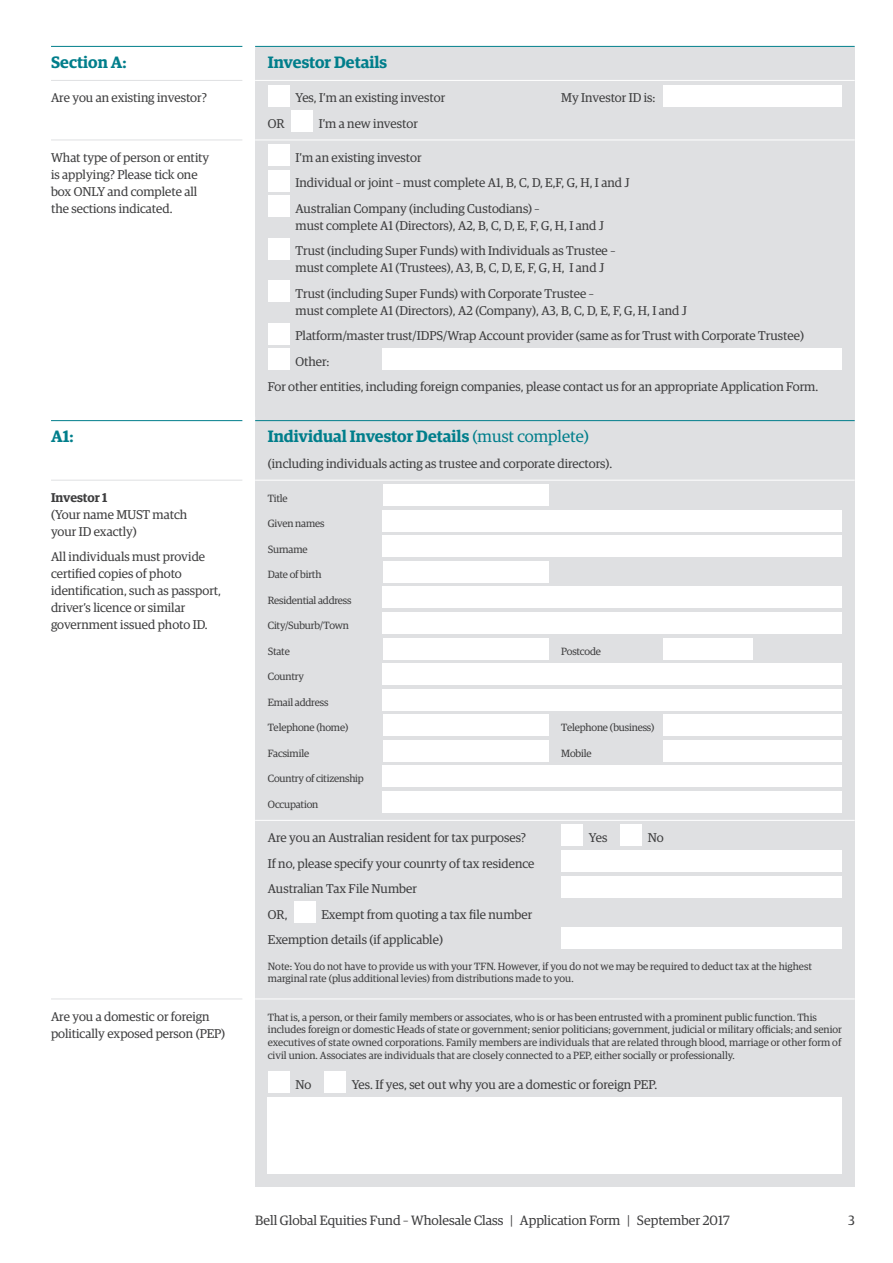
<style>
.page{position:relative;width:893px;height:1263px;background:#fff}
.page>*{position:absolute;margin:0;border:0;box-sizing:border-box;transform-origin:0 0}
.Heading_02{font:600 16.5px "Guardian Egyp";color:#007e8b}
.t1{font:13.5px "Guardian Egyp";color:#3e3e3f}
.Form_text{font:12.75px/17px "Guardian Egyp";color:#3e3e3f}
.Margin_text_-_rule{font:12.75px/17px "Guardian Egyp";color:#3e3e3f}
.Margin_text{font:12.75px/17px "Guardian Egyp";color:#3e3e3f}
.Form_text_-_rule{font:12.75px "Guardian Egyp";color:#3e3e3f}
.Body_Text{font:12.75px "Guardian Egyp";color:#3e3e3f}
.Margin_head_-_rule{font:600 12.75px "Guardian Egyp";letter-spacing:-.005em;color:#3e3e3f}
.Form_footnote_-_rule{font:10.5px/12.8px "Guardian Egyp";color:#3e3e3f}
.Form_field{font:10.5px "Guardian Egyp";letter-spacing:-.015em;color:#3e3e3f}
.Form_footnote{font:10.5px/12.8px "Guardian Egyp";color:#3e3e3f}
.Form_field_-_rule{font:10.5px "Guardian Egyp";letter-spacing:-.015em;color:#3e3e3f}
.s1{font-weight:400}
</style>
<div class="page">
<div style="left:255px;top:47px;width:600px;height:1139px;background:#dfe0e2"></div>
<div style="left:383px;top:485px;width:166px;height:21px;background:#fff"></div>
<div style="left:383px;top:561px;width:166px;height:22px;background:#fff"></div>
<div style="left:383px;top:638px;width:166px;height:21px;background:#fff"></div>
<div style="left:663px;top:638px;width:90px;height:21px;background:#fff"></div>
<div style="left:383px;top:714px;width:166px;height:22px;background:#fff"></div>
<div style="left:663px;top:714px;width:179px;height:22px;background:#fff"></div>
<div style="left:663px;top:740px;width:179px;height:21px;background:#fff"></div>
<div style="left:383px;top:510px;width:459px;height:21px;background:#fff"></div>
<div style="left:383px;top:587px;width:459px;height:21px;background:#fff"></div>
<div style="left:383px;top:663px;width:459px;height:22px;background:#fff"></div>
<div style="left:383px;top:740px;width:166px;height:21px;background:#fff"></div>
<div style="left:561px;top:850px;width:281px;height:22px;background:#fff"></div>
<div style="left:561px;top:927px;width:281px;height:21px;background:#fff"></div>
<div style="left:268px;top:1097px;width:574px;height:77px;background:#fff"></div>
<div style="left:561px;top:876px;width:281px;height:21px;background:#fff"></div>
<div style="left:383px;top:536px;width:459px;height:21px;background:#fff"></div>
<div style="left:383px;top:612px;width:459px;height:22px;background:#fff"></div>
<div style="left:383px;top:689px;width:459px;height:21px;background:#fff"></div>
<div style="left:383px;top:765px;width:459px;height:22px;background:#fff"></div>
<div style="left:383px;top:791px;width:459px;height:21px;background:#fff"></div>
<div style="left:663px;top:85px;width:179px;height:21px;background:#fff"></div>
<div style="left:383px;top:349px;width:459px;height:21px;background:#fff"></div>
<hr style="left:51px;top:46px;width:804px;height:1px;background:#007e8b">
<div style="left:242px;top:43px;width:13px;height:7px;background:#fff"></div>
<hr style="left:51px;top:80px;width:191px;height:1px;background:#dfe0e2">
<hr style="left:51px;top:140px;width:191px;height:1px;background:#dfe0e2">
<hr style="left:255px;top:80px;width:600px;height:1px;background:#fff">
<hr style="left:255px;top:140px;width:600px;height:1px;background:#fff">
<div style="left:268px;top:85px;width:21px;height:21px;background:#fff"></div>
<div style="left:291px;top:110px;width:21px;height:22px;background:#fff"></div>
<div style="left:268px;top:144px;width:21px;height:22px;background:#fff"></div>
<div style="left:268px;top:170px;width:21px;height:21px;background:#fff"></div>
<div style="left:268px;top:195px;width:21px;height:22px;background:#fff"></div>
<div style="left:268px;top:238px;width:21px;height:21px;background:#fff"></div>
<div style="left:268px;top:281px;width:21px;height:21px;background:#fff"></div>
<div style="left:268px;top:323px;width:21px;height:21px;background:#fff"></div>
<div style="left:268px;top:349px;width:21px;height:21px;background:#fff"></div>
<hr style="left:51px;top:420px;width:804px;height:1px;background:#007e8b">
<div style="left:242px;top:417px;width:13px;height:7px;background:#fff"></div>
<hr style="left:51px;top:480px;width:191px;height:1px;background:#dfe0e2">
<hr style="left:51px;top:998px;width:191px;height:1px;background:#dfe0e2">
<hr style="left:255px;top:480px;width:600px;height:1px;background:#fff">
<hr style="left:255px;top:820px;width:600px;height:1px;background:#fff">
<hr style="left:255px;top:998px;width:600px;height:1px;background:#fff">
<div style="left:561px;top:825px;width:22px;height:21px;background:#fff"></div>
<div style="left:620px;top:825px;width:21px;height:21px;background:#fff"></div>
<div style="left:294px;top:901px;width:21px;height:22px;background:#fff"></div>
<div style="left:268px;top:1071px;width:21px;height:22px;background:#fff"></div>
<div style="left:324px;top:1071px;width:21px;height:22px;background:#fff"></div>
<p class="Heading_02" style="left:51px;top:50px;width:77px">Section A:</p>
<p class="Heading_02" style="left:268px;top:50px;width:121px">Investor Details</p>
<p class="Margin_text_-_rule" style="left:51px;top:88px;width:157px">Are you an existing investor?</p>
<p class="Form_text_-_rule" style="left:296px;top:89px;width:151px">Yes, I’m an existing investor</p>
<p class="Form_text_-_rule" style="left:561px;top:89px;width:96px">My Investor ID is:</p>
<p class="Margin_text_-_rule" style="left:51px;top:148px;width:160px">What type of person or entity is applying? Please tick one box ONLY and complete all the sections indicated.</p>
<p class="Form_text" style="left:268px;top:114px;width:18px">OR</p>
<p class="Form_text" style="left:319px;top:114px;width:101px">I’m a new investor</p>
<p class="Form_text_-_rule" style="left:296px;top:148px;width:128px">I’m an existing investor</p>
<p class="Form_text" style="left:296px;top:173px;width:336px">Individual or joint – must complete A1, B, C, D, E,F, G, H, I and J</p>
<p class="Form_text" style="left:296px;top:199px;width:310px">Australian Company (including Custodians) –<br>must complete A1 (Directors), A2, B, C, D, E, F, G, H, I and J</p>
<p class="Form_text" style="left:296px;top:241px;width:321px">Trust (including Super Funds) with Individuals as Trustee – must complete A1 (Trustees), A3, B, C, D, E, F, G, H, I and J</p>
<p class="Form_text" style="left:296px;top:284px;width:393px">Trust (including Super Funds) with Corporate Trustee –<br>must complete A1 (Directors), A2 (Company), A3, B, C, D, E, F, G, H, I and J</p>
<p class="Form_text" style="left:296px;top:326px;width:510px">Platform/master trust/IDPS/Wrap Account provider (same as for Trust with Corporate Trustee)</p>
<p class="Form_text" style="left:296px;top:352px;width:35px">Other:</p>
<p class="Form_text" style="left:268px;top:377px;width:552px">For other entities, including foreign companies, please contact us for an appropriate Application Form.</p>
<p class="Heading_02" style="left:51px;top:424px;width:24px">A1:</p>
<p class="Heading_02" style="left:268px;top:424px;width:323px">Individual Investor Details <span class="s1">(must complete)</span></p>
<p class="Body_Text" style="left:268px;top:455px;width:346px">(including individuals acting as trustee and corporate directors).</p>
<p class="Margin_head_-_rule" style="left:51px;top:488px;width:58px">Investor 1</p>
<p class="Margin_text" style="left:51px;top:505px;width:138px">(Your name MUST match your ID exactly)</p>
<p class="Margin_text" style="left:51px;top:548px;width:172px">All individuals must provide certified copies of photo identification, such as passport, driver’s licence or similar government issued photo ID.</p>
<p class="Form_field_-_rule" style="left:268px;top:491px;width:21px">Title</p>
<p class="Form_field" style="left:268px;top:516px;width:58px">Given names</p>
<p class="Form_field" style="left:268px;top:542px;width:41px">Surname</p>
<p class="Form_field" style="left:268px;top:567px;width:55px">Date of birth</p>
<p class="Form_field" style="left:268px;top:593px;width:85px">Residential address</p>
<p class="Form_field" style="left:268px;top:618px;width:82px">City/Suburb/Town</p>
<p class="Form_field" style="left:268px;top:644px;width:23px">State</p>
<p class="Form_field" style="left:561px;top:644px;width:41px">Postcode</p>
<p class="Form_field" style="left:268px;top:669px;width:38px">Country</p>
<p class="Form_field" style="left:268px;top:695px;width:62px">Email address</p>
<p class="Form_field" style="left:268px;top:720px;width:82px">Telephone (home)</p>
<p class="Form_field" style="left:561px;top:720px;width:94px">Telephone (business)</p>
<p class="Form_field" style="left:268px;top:746px;width:43px">Facsimile</p>
<p class="Form_field" style="left:561px;top:746px;width:32px">Mobile</p>
<p class="Form_field" style="left:268px;top:772px;width:98px">Country of citizenship</p>
<p class="Form_field" style="left:268px;top:797px;width:52px">Occupation</p>
<p class="Form_text_-_rule" style="left:268px;top:829px;width:260px">Are you an Australian resident for tax purposes?</p>
<p class="Form_text_-_rule" style="left:589px;top:829px;width:20px">Yes</p>
<p class="Form_text_-_rule" style="left:648px;top:829px;width:17px">No</p>
<p class="Form_text" style="left:268px;top:854px;width:268px">If no, please specify your counrty of tax residence</p>
<p class="Form_text" style="left:268px;top:879px;width:150px">Australian Tax File Number</p>
<p class="Form_text" style="left:268px;top:905px;width:21px">OR,</p>
<p class="Form_text" style="left:322px;top:905px;width:212px">Exempt from quoting a tax file number</p>
<p class="Form_text" style="left:268px;top:930px;width:177px">Exemption details (if applicable)</p>
<p class="Form_footnote" style="left:268px;top:959px;width:546px">Note: You do not have to provide us with your TFN. However, if you do not we may be required to deduct tax at the highest marginal rate (plus additional levies) from distributions made to you.</p>
<p class="Form_footnote_-_rule" style="left:268px;top:1010px;width:575px">That is, a person, or their family members or associates, who is or has been entrusted with a prominent public function. This includes foreign or domestic Heads of state or government; senior politicians; government, judicial or military officials; and senior executives of state owned corporations. Family members are individuals that are related through blood, marriage or other form of civil union. Associates are individuals that are closely connected to a PEP, either socially or professionally.</p>
<p class="Form_text" style="left:296px;top:1075px;width:17px">No</p>
<p class="Form_text" style="left:352px;top:1075px;width:307px">Yes. If yes, set out why you are a domestic or foreign PEP.</p>
<p class="Margin_text_-_rule" style="left:51px;top:1007px;width:176px">Are you a domestic or foreign politically exposed person (PEP)</p>
<p class="t1" style="left:255px;top:1211px;width:476px">Bell Global Equities Fund – Wholesale Class | Application Form | September 2017</p>
<p class="t1" style="left:848px;top:1211px;width:8px">3</p>
</div>
